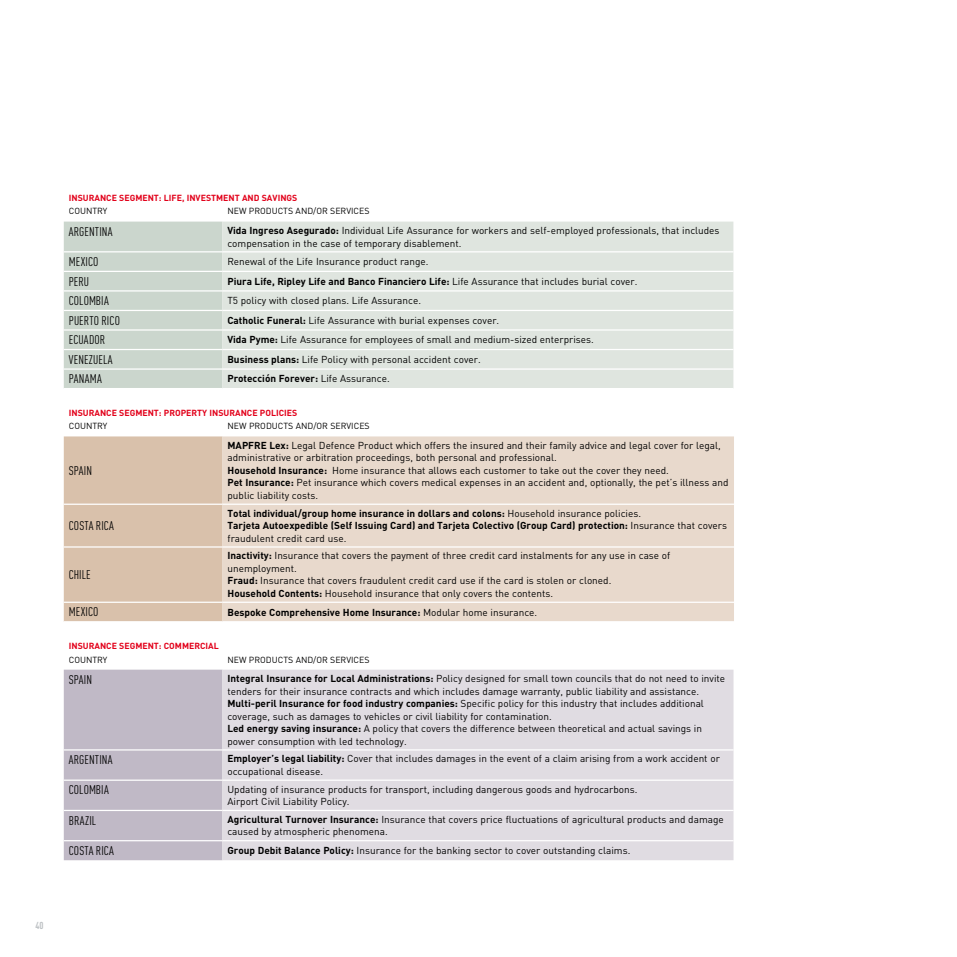
<style>
.page{position:relative;width:957px;height:957px;background:#fff}
.page>*{position:absolute;margin:0;border:0;box-sizing:border-box;transform-origin:0 0}
.t1{font:12.5px "DIN Cond";letter-spacing:.01em;color:#000}
.t2{font:10px/12.5px "DIN";color:#000}
.t3{font:700 10px/12.5px "DIN";color:#000}
.t4{font:700 10px "DIN Cond";color:#bcc0c3}
.t5{font:700 8.75px "DIN";color:#e2001a}
.t6{font:8.75px "DIN";color:#000}
.s1{font-weight:700}
.s2{font-weight:400}
</style>
<div class="page">
<div style="left:64px;top:222px;width:158px;height:166px;background:#cbd6cd"></div>
<div style="left:222px;top:222px;width:511px;height:166px;background:#dfe5df"></div>
<hr style="left:64px;top:251px;width:158px;height:1px;background:#fff">
<hr style="left:222px;top:251px;width:511px;height:1px;background:#fff">
<hr style="left:64px;top:271px;width:158px;height:1px;background:#fff">
<hr style="left:222px;top:271px;width:511px;height:1px;background:#fff">
<hr style="left:64px;top:290px;width:158px;height:1px;background:#fff">
<hr style="left:222px;top:290px;width:511px;height:1px;background:#fff">
<hr style="left:64px;top:310px;width:158px;height:1px;background:#fff">
<hr style="left:222px;top:310px;width:511px;height:1px;background:#fff">
<hr style="left:64px;top:329px;width:158px;height:2px;background:#fff">
<hr style="left:222px;top:329px;width:511px;height:2px;background:#fff">
<hr style="left:64px;top:349px;width:158px;height:1px;background:#fff">
<hr style="left:222px;top:349px;width:511px;height:1px;background:#fff">
<hr style="left:64px;top:368px;width:158px;height:2px;background:#fff">
<hr style="left:222px;top:368px;width:511px;height:2px;background:#fff">
<div style="left:64px;top:436px;width:158px;height:185px;background:#d9c1ab"></div>
<div style="left:222px;top:436px;width:512px;height:185px;background:#e8d9cc"></div>
<hr style="left:64px;top:503px;width:158px;height:2px;background:#fff">
<hr style="left:222px;top:503px;width:512px;height:2px;background:#fff">
<hr style="left:64px;top:546px;width:158px;height:1px;background:#fff">
<hr style="left:222px;top:546px;width:512px;height:1px;background:#fff">
<hr style="left:64px;top:601px;width:158px;height:2px;background:#fff">
<hr style="left:222px;top:601px;width:512px;height:2px;background:#fff">
<div style="left:64px;top:669px;width:158px;height:191px;background:#c0b9c6"></div>
<div style="left:222px;top:669px;width:511px;height:191px;background:#e0dce2"></div>
<hr style="left:64px;top:749px;width:158px;height:1px;background:#fff">
<hr style="left:222px;top:749px;width:511px;height:1px;background:#fff">
<hr style="left:64px;top:779px;width:158px;height:2px;background:#fff">
<hr style="left:222px;top:779px;width:511px;height:2px;background:#fff">
<hr style="left:64px;top:810px;width:158px;height:1px;background:#fff">
<hr style="left:222px;top:810px;width:511px;height:1px;background:#fff">
<hr style="left:64px;top:840px;width:158px;height:1px;background:#fff">
<hr style="left:222px;top:840px;width:511px;height:1px;background:#fff">
<p class="t5" style="left:69px;top:192px;width:230px">INSURANCE SEGMENT: LIFE, INVESTMENT AND SAVINGS</p>
<p class="t6" style="left:69px;top:206px;width:13px">COUNTR</p>
<p class="t6" style="left:103px;top:206px;width:6px">Y</p>
<p class="t6" style="left:227px;top:206px;width:28px">NE W PRO</p>
<p class="t6" style="left:266px;top:206px;width:105px">DU CTS AN D/OR SERVICES</p>
<p class="t1" style="left:69px;top:224px;width:45px">ARGENTINA</p>
<p class="t2" style="left:227px;top:224px;width:494px"><span class="s1">Vida Ingreso Asegurado:</span> Individual Life Assurance for workers and self-employed professionals, that includes compensation in the case of temporary disablement.</p>
<p class="t1" style="left:69px;top:254px;width:30px">MEXICO</p>
<p class="t2" style="left:227px;top:255px;width:203px">Renewal of the Life Insurance product range.</p>
<p class="t1" style="left:69px;top:274px;width:22px">PERU</p>
<p class="t3" style="left:227px;top:274px;width:411px">Piura Life, Ripley Life and Banco Financiero Life: <span class="s2">Life Assurance that includes burial cover.</span></p>
<p class="t1" style="left:69px;top:293px;width:41px">COLOMBIA</p>
<p class="t2" style="left:227px;top:294px;width:195px">T5 policy with closed plans. Life Assurance.</p>
<p class="t1" style="left:69px;top:313px;width:51px">PUERTO RICO</p>
<p class="t2" style="left:227px;top:314px;width:273px"><span class="s1">Catholic Funeral:</span> Life Assurance with burial expenses cover.</p>
<p class="t1" style="left:69px;top:332px;width:38px">ECUADOR</p>
<p class="t2" style="left:227px;top:333px;width:368px"><span class="s1">Vida Pyme:</span> Life Assurance for employees of small and medium-sized enterprises.</p>
<p class="t1" style="left:69px;top:352px;width:45px">VENEZUELA</p>
<p class="t2" style="left:227px;top:353px;width:255px"><span class="s1">Business plans:</span> Life Policy with personal accident cover.</p>
<p class="t1" style="left:69px;top:371px;width:35px">PANAMA</p>
<p class="t3" style="left:227px;top:372px;width:164px">Protección Forever: <span class="s2">Life Assurance.</span></p>
<p class="t5" style="left:69px;top:407px;width:230px">INSURANCE SEGMENT: PROPERTY INSURANCE POLICIES</p>
<p class="t6" style="left:69px;top:421px;width:13px">COUNTR</p>
<p class="t6" style="left:103px;top:421px;width:6px">Y</p>
<p class="t6" style="left:227px;top:421px;width:28px">NE W PRO</p>
<p class="t6" style="left:266px;top:421px;width:105px">DU CTS AN D/OR SERVICES</p>
<p class="t1" style="left:69px;top:463px;width:25px">SPAIN</p>
<p class="t2" style="left:227px;top:439px;width:502px"><span class="s1">MAPFRE Lex:</span> Legal Defence Product which offers the insured and their family advice and legal cover for legal, administrative or arbitration proceedings, both personal and professional.<br><span class="s1">Household Insurance:</span> H ome insurance that allows each customer to take out the cover they need.<br><span class="s1">Pet Insurance:</span> Pet insurance which covers medical expenses in an accident and, optionally, the pet’s illness and public liability costs.</p>
<p class="t1" style="left:69px;top:518px;width:47px">COSTA RICA</p>
<p class="t1" style="left:69px;top:567px;width:23px">CHILE</p>
<p class="t3" style="left:227px;top:506px;width:501px">Total individual/group home insurance in dollars and colons: <span class="s2">H ousehold insurance policies.<br></span>Tarjeta Autoexpedible (Self Issuing Card) and Tarjeta Colectivo (Group Card) protection: <span class="s2">Insurance that covers fraudulent credit card use.</span></p>
<p class="t2" style="left:227px;top:549px;width:444px"><span class="s1">Inactivity:</span> Insurance that covers the payment of three credit card instalments for any use in case of unemployment.<br><span class="s1">Fraud:</span> Insurance that covers fraudulent credit card use if the card is stolen or cloned.<br><span class="s1">Household Contents:</span> H ousehold insurance that only covers the contents.</p>
<p class="t1" style="left:69px;top:605px;width:30px">MEXICO</p>
<p class="t3" style="left:227px;top:605px;width:311px">Bespoke Comprehensive Home Insurance: <span class="s2">Modular home insurance.</span></p>
<p class="t5" style="left:69px;top:640px;width:152px">INSURANCE SEGMENT: COMMERCIAL</p>
<p class="t6" style="left:69px;top:654px;width:13px">COUNTR</p>
<p class="t6" style="left:103px;top:654px;width:6px">Y</p>
<p class="t6" style="left:227px;top:654px;width:28px">NE W PRO</p>
<p class="t6" style="left:266px;top:654px;width:105px">DU CTS AN D/OR SERVICES</p>
<p class="t1" style="left:69px;top:672px;width:25px">SPAIN</p>
<p class="t2" style="left:227px;top:672px;width:499px"><span class="s1">Integral Insurance for Local Administrations:</span> Policy designed for small town councils that do not need to invite tenders for their insurance contracts and which includes damage warranty, public liability and assistance.<br><span class="s1">Multi-peril Insurance for food industry companies:</span> Specific policy for this industry that includes additional coverage, such as damages to vehicles or civil liability for contamination.<br><span class="s1">Led energy saving insurance:</span> A policy that covers the difference between theoretical and actual savings in power consumption with led technology.</p>
<p class="t1" style="left:69px;top:752px;width:45px">ARGENTINA</p>
<p class="t2" style="left:227px;top:752px;width:494px"><span class="s1">Employer’s legal liability:</span> Cover that includes damages in the event of a claim arising from a work accident or occupational disease.</p>
<p class="t1" style="left:69px;top:782px;width:41px">COLOMBIA</p>
<p class="t2" style="left:227px;top:782px;width:411px">U pdating of insurance products for transport, including dangerous goods and hydrocarbons.<br>Airport Civil Liability Policy.</p>
<p class="t1" style="left:69px;top:813px;width:29px">BRAZIL</p>
<p class="t2" style="left:227px;top:813px;width:498px"><span class="s1">Agricultural Turnover Insurance:</span> Insurance that covers price fluctuations of agricultural products and damage caused by atmospheric phenomena.</p>
<p class="t1" style="left:69px;top:843px;width:47px">COSTA RICA</p>
<p class="t2" style="left:227px;top:844px;width:404px"><span class="s1">Group Debit Balance Policy:</span> Insurance for the banking sector to cover outstanding claims.</p>
<p class="t4" style="left:35px;top:919px;width:10px">40</p>
</div>
